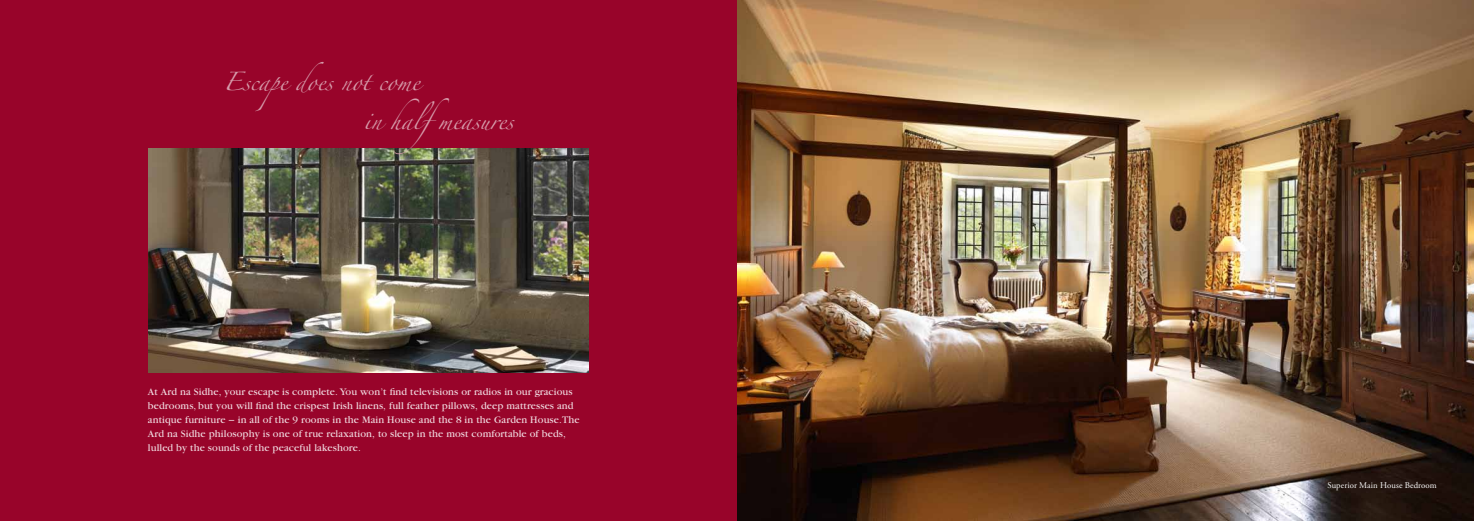
<style>
.page{position:relative;width:1474px;height:521px;background:#fff}
.page>*{position:absolute;margin:0;border:0;box-sizing:border-box;transform-origin:0 0}
.t1{font:16.62px "Zapfino";letter-spacing:-.01em;color:#d69baa}
.t2{font:10.5px/14px "Garamond";letter-spacing:.01em;color:#f0d9df}
.t3{font:8.75px "Adobe Garamond Pro";letter-spacing:.01em;color:#fff}
</style>
<div class="page">
<div style="left:0;top:0;width:737px;height:521px;background:#98042a"></div>
<img style="left:737px;top:0;width:736px;height:521px">
<img style="left:149px;top:149px;width:439px;height:223px">
<h1 class="t1" style="left:223px;top:75px;width:198px">Escape does not come</h1>
<h1 class="t1" style="left:364px;top:113px;width:151px">in halfmeasures</h1>
<p class="t2" style="left:148px;top:385px;width:433px">At Ard na Sidhe, your escape is complete. You won’t find televisions or radios in our gracious bedrooms, but you will find the crispest Irish linens, full feather pillows, deep mattresses and antique furniture − in all of the 9 rooms in the Main House and the 8 in the Garden House.The Ard na Sidhe philosophy is one of true relaxation, to sleep in the most comfortable of beds, lulled by the sounds of the peaceful lakeshore.</p>
<p class="t3" style="left:1327px;top:480px;width:111px">Superior Main House Bedroom</p>
</div>
